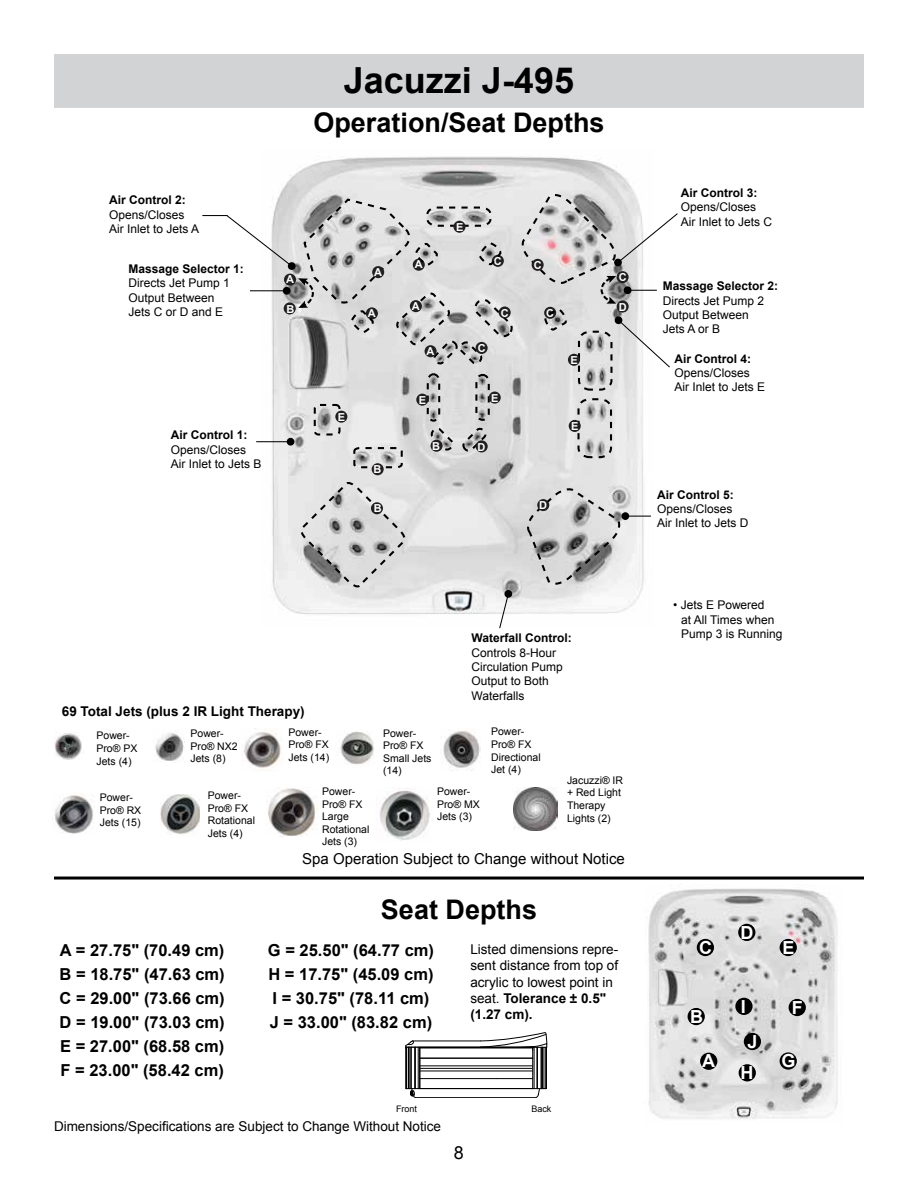
<style>
.page{position:relative;width:918px;height:1188px;background:#fff}
.page>*{position:absolute;margin:0;border:0;box-sizing:border-box;transform-origin:0 0}
.t1{font:700 36px "Arial";color:#000}
.t2{font:700 27px "Arial";color:#000}
.t3{font:700 18px "Arial";color:#fff}
.t4{font:18px "Arial";color:#000}
.t5{font:700 16.5px/24px "Arial";color:#000}
.t6{font:15px "Arial";color:#000}
.t7{font:13.5px/16.2px "Arial";color:#000}
.t8{font:700 13.5px "Arial";color:#000}
.t9{font:12px/14.4px "Arial";color:#000}
.t10{font:700 12px "Arial";color:#000}
.t11{font:700 10.95px "Arial";color:#fff}
.t12{font:10.5px/12.6px "Arial";color:#000}
.t13{font:9px "Arial";color:#000}
.s1{font-weight:700}
</style>
<div class="page">
<div style="left:54px;top:54px;width:810px;height:54px;background:#d1d3d4"></div>
<hr style="left:54px;top:877px;width:810px;height:3px;background:#000">
<img style="left:272px;top:156px;width:372px;height:459px">
<svg style="left:498px;top:590px;width:15px;height:39px"></svg>
<svg style="left:299px;top:479px;width:108px;height:110px"></svg>
<svg style="left:526px;top:486px;width:125px;height:101px"></svg>
<div style="left:621px;top:512px;width:8px;height:8px;background:#000;border-radius:50%"></div>
<div style="left:371px;top:502px;width:12px;height:12px;background:#221f1f;border-radius:50%"></div>
<div style="left:372px;top:463px;width:12px;height:12px;background:#221f1f;border-radius:50%"></div>
<svg style="left:202px;top:193px;width:476px;height:276px"></svg>
<div style="left:431px;top:440px;width:12px;height:12px;background:#221f1f;border-radius:50%"></div>
<div style="left:537px;top:499px;width:12px;height:12px;background:#221f1f;border-radius:50%"></div>
<div style="left:476px;top:440px;width:12px;height:12px;background:#221f1f;border-radius:50%"></div>
<div style="left:568px;top:354px;width:12px;height:12px;background:#221f1f;border-radius:50%"></div>
<div style="left:569px;top:420px;width:12px;height:12px;background:#221f1f;border-radius:50%"></div>
<div style="left:335px;top:411px;width:12px;height:12px;background:#221f1f;border-radius:50%"></div>
<div style="left:416px;top:394px;width:12px;height:12px;background:#221f1f;border-radius:50%"></div>
<div style="left:489px;top:392px;width:12px;height:12px;background:#221f1f;border-radius:50%"></div>
<div style="left:453px;top:221px;width:13px;height:12px;background:#221f1f;border-radius:50%"></div>
<img style="left:648px;top:888px;width:190px;height:231px">
<div style="left:697px;top:939px;width:17px;height:17px;background:#000;border-radius:50%"></div>
<div style="left:738px;top:924px;width:17px;height:17px;background:#000;border-radius:50%"></div>
<div style="left:780px;top:939px;width:17px;height:17px;background:#000;border-radius:50%"></div>
<div style="left:789px;top:999px;width:17px;height:17px;background:#000;border-radius:50%"></div>
<div style="left:780px;top:1052px;width:17px;height:18px;background:#000;border-radius:50%"></div>
<div style="left:744px;top:1033px;width:17px;height:17px;background:#000;border-radius:50%"></div>
<div style="left:735px;top:998px;width:18px;height:17px;background:#000;border-radius:50%"></div>
<div style="left:700px;top:1053px;width:17px;height:17px;background:#000;border-radius:50%"></div>
<div style="left:688px;top:1008px;width:17px;height:17px;background:#000;border-radius:50%"></div>
<div style="left:739px;top:1064px;width:17px;height:17px;background:#000;border-radius:50%"></div>
<img style="left:243px;top:728px;width:38px;height:40px">
<img style="left:266px;top:788px;width:52px;height:49px">
<img style="left:55px;top:794px;width:38px;height:40px">
<img style="left:380px;top:788px;width:50px;height:53px">
<img style="left:155px;top:733px;width:29px;height:29px">
<img style="left:441px;top:729px;width:40px;height:42px">
<img style="left:55px;top:732px;width:27px;height:28px">
<img style="left:340px;top:732px;width:35px;height:33px">
<img style="left:160px;top:794px;width:40px;height:41px">
<svg style="left:406px;top:1032px;width:141px;height:66px"></svg>
<hr style="left:418px;top:1047px;width:1px;height:42px;background:#010101">
<hr style="left:415px;top:1047px;width:1px;height:42px;background:#010101">
<hr style="left:420px;top:1058px;width:113px;height:1px;background:#010101">
<hr style="left:420px;top:1047px;width:112px;height:1px;background:#010101">
<hr style="left:420px;top:1088px;width:112px;height:1px;background:#010101">
<hr style="left:420px;top:1048px;width:113px;height:1px;background:#010101">
<img style="left:514px;top:787px;width:43px;height:44px">
<h1 class="t1" style="left:344px;top:56px;width:232px">Jacuzzi J-495</h1>
<p class="t10" style="left:109px;top:192px;width:78px">Air Control 2:</p>
<p class="t9" style="left:109px;top:208px;width:91px">Opens/Closes<br>Air Inlet to Jets A</p>
<h2 class="t2" style="left:313px;top:105px;width:293px">Operation/Seat Depths</h2>
<p class="t11" style="left:456px;top:220px;width:9px">E</p>
<p class="t10" style="left:681px;top:185px;width:78px">Air Control 3:</p>
<p class="t9" style="left:681px;top:200px;width:93px">Opens/Closes<br>Air Inlet to Jets C</p>
<p class="t11" style="left:494px;top:254px;width:9px">C</p>
<p class="t11" style="left:534px;top:258px;width:9px">C</p>
<p class="t11" style="left:501px;top:305px;width:9px">C</p>
<p class="t11" style="left:415px;top:257px;width:9px">A</p>
<p class="t10" style="left:129px;top:261px;width:117px">Massage Selector 1:</p>
<p class="t9" style="left:129px;top:276px;width:103px">Directs Jet Pump 1<br>Output Between<br>Jets C or D and E</p>
<p class="t10" style="left:663px;top:278px;width:117px">Massage Selector 2:</p>
<p class="t11" style="left:374px;top:265px;width:9px">A</p>
<p class="t11" style="left:286px;top:272px;width:9px">A</p>
<p class="t11" style="left:619px;top:270px;width:9px">C</p>
<p class="t11" style="left:286px;top:301px;width:9px">B</p>
<p class="t9" style="left:663px;top:293px;width:103px">Directs Jet Pump 2<br>Output Between<br>Jets A or B</p>
<p class="t11" style="left:412px;top:299px;width:9px">A</p>
<p class="t11" style="left:619px;top:300px;width:9px">D</p>
<p class="t11" style="left:546px;top:306px;width:9px">C</p>
<p class="t11" style="left:368px;top:306px;width:9px">A</p>
<p class="t10" style="left:171px;top:427px;width:78px">Air Control 1:</p>
<p class="t9" style="left:171px;top:443px;width:92px">Opens/Closes<br>Air Inlet to Jets B</p>
<p class="t11" style="left:338px;top:410px;width:9px">E</p>
<p class="t11" style="left:373px;top:462px;width:9px">B</p>
<p class="t11" style="left:374px;top:501px;width:9px">B</p>
<p class="t11" style="left:427px;top:344px;width:9px">A</p>
<p class="t11" style="left:478px;top:341px;width:9px">C</p>
<p class="t11" style="left:419px;top:393px;width:9px">E</p>
<p class="t11" style="left:491px;top:391px;width:9px">E</p>
<p class="t11" style="left:432px;top:439px;width:9px">B</p>
<p class="t11" style="left:478px;top:439px;width:9px">D</p>
<p class="t11" style="left:571px;top:353px;width:9px">E</p>
<p class="t11" style="left:571px;top:419px;width:9px">E</p>
<p class="t11" style="left:539px;top:498px;width:9px">D</p>
<p class="t8" style="left:62px;top:702px;width:244px">69 Total Jets (plus 2 IR Light Therapy)</p>
<p class="t10" style="left:472px;top:630px;width:102px">Waterfall Control:</p>
<p class="t9" style="left:472px;top:645px;width:93px">Controls 8-Hour<br>Circulation Pump<br>Output to Both<br>Waterfalls</p>
<p class="t12" style="left:96px;top:730px;width:43px">Power-<br>Pro® PX<br>Jets (4)</p>
<p class="t12" style="left:191px;top:727px;width:49px">Power-<br>Pro® NX2<br>Jets (8)</p>
<p class="t12" style="left:288px;top:726px;width:42px">Power-<br>Pro® FX<br>Jets (14)</p>
<p class="t12" style="left:383px;top:727px;width:50px">Power-<br>Pro® FX<br>Small Jets (14)</p>
<p class="t12" style="left:100px;top:791px;width:43px">Power-<br>Pro® RX<br>Jets (15)</p>
<p class="t12" style="left:437px;top:785px;width:44px">Power-<br>Pro® MX<br>Jets (3)</p>
<p class="t12" style="left:322px;top:785px;width:49px">Power-<br>Pro® FX<br>Large<br>Rotational<br>Jets (3)</p>
<p class="t12" style="left:208px;top:789px;width:49px">Power-<br>Pro® FX<br>Rotational<br>Jets (4)</p>
<p class="t12" style="left:491px;top:725px;width:51px">Power-<br>Pro® FX<br>Directional<br>Jet (4)</p>
<p class="t12" style="left:567px;top:774px;width:58px">Jacuzzi® IR + Red Light<br>Therapy<br>Lights (2)</p>
<p class="t6" style="left:302px;top:849px;width:324px">Spa Operation Subject to Change without Notice</p>
<h2 class="t2" style="left:381px;top:891px;width:158px">Seat Depths</h2>
<h3 class="t5" style="left:60px;top:939px;width:166px">A = 27.75" (70.49 cm)</h3>
<h3 class="t5" style="left:268px;top:939px;width:168px">G = 25.50" (64.77 cm)</h3>
<p class="t7" style="left:470px;top:941px;width:149px">Listed dimensions repre&shy;sent distance from top of acrylic to lowest point in seat. <span class="s1">Tolerance ± 0.5" (1.27 cm).</span></p>
<h3 class="t5" style="left:60px;top:963px;width:167px">B = 18.75" (47.63 cm)</h3>
<h3 class="t5" style="left:268px;top:963px;width:167px">H = 17.75" (45.09 cm)</h3>
<h3 class="t5" style="left:60px;top:987px;width:167px">C = 29.00" (73.66 cm)</h3>
<h3 class="t5" style="left:273px;top:987px;width:158px">I = 30.75" (78.11 cm)</h3>
<h3 class="t5" style="left:60px;top:1011px;width:167px">D = 19.00" (73.03 cm)</h3>
<h3 class="t5" style="left:270px;top:1011px;width:164px">J = 33.00" (83.82 cm)</h3>
<h3 class="t5" style="left:60px;top:1035px;width:166px">E = 27.00" (68.58 cm)<br>F = 23.00" (58.42 cm)</h3>
<p class="t13" style="left:396px;top:1103px;width:23px">Front</p>
<p class="t13" style="left:531px;top:1103px;width:22px">Back</p>
<p class="t7" style="left:54px;top:1118px;width:389px">Dimensions/Specifications are Subject to Change Without Notice</p>
<h3 class="t4" style="left:454px;top:1140px;width:12px">8</h3>
<p class="t10" style="left:675px;top:351px;width:78px">Air Control 4:</p>
<p class="t9" style="left:675px;top:366px;width:92px">Opens/Closes<br>Air Inlet to Jets E</p>
<p class="t10" style="left:657px;top:487px;width:78px">Air Control 5:</p>
<p class="t9" style="left:657px;top:502px;width:93px">Opens/Closes<br>Air Inlet to Jets D</p>
<p class="t9" style="left:681px;top:598px;width:103px;text-indent:-8px">• Jets E Powered<br>at All Times when<br>Pump 3 is Running</p>
<h3 class="t3" style="left:699px;top:936px;width:14px">C</h3>
<h3 class="t3" style="left:690px;top:1005px;width:14px">B</h3>
<h3 class="t3" style="left:702px;top:1048px;width:14px">A</h3>
<h3 class="t3" style="left:741px;top:920px;width:14px">D</h3>
<h3 class="t3" style="left:741px;top:994px;width:7px">I</h3>
<h3 class="t3" style="left:748px;top:1030px;width:12px">J</h3>
<h3 class="t3" style="left:741px;top:1061px;width:14px">H</h3>
<h3 class="t3" style="left:782px;top:936px;width:14px">E</h3>
<h3 class="t3" style="left:792px;top:996px;width:12px">F</h3>
<h3 class="t3" style="left:781px;top:1049px;width:16px">G</h3>
</div>
